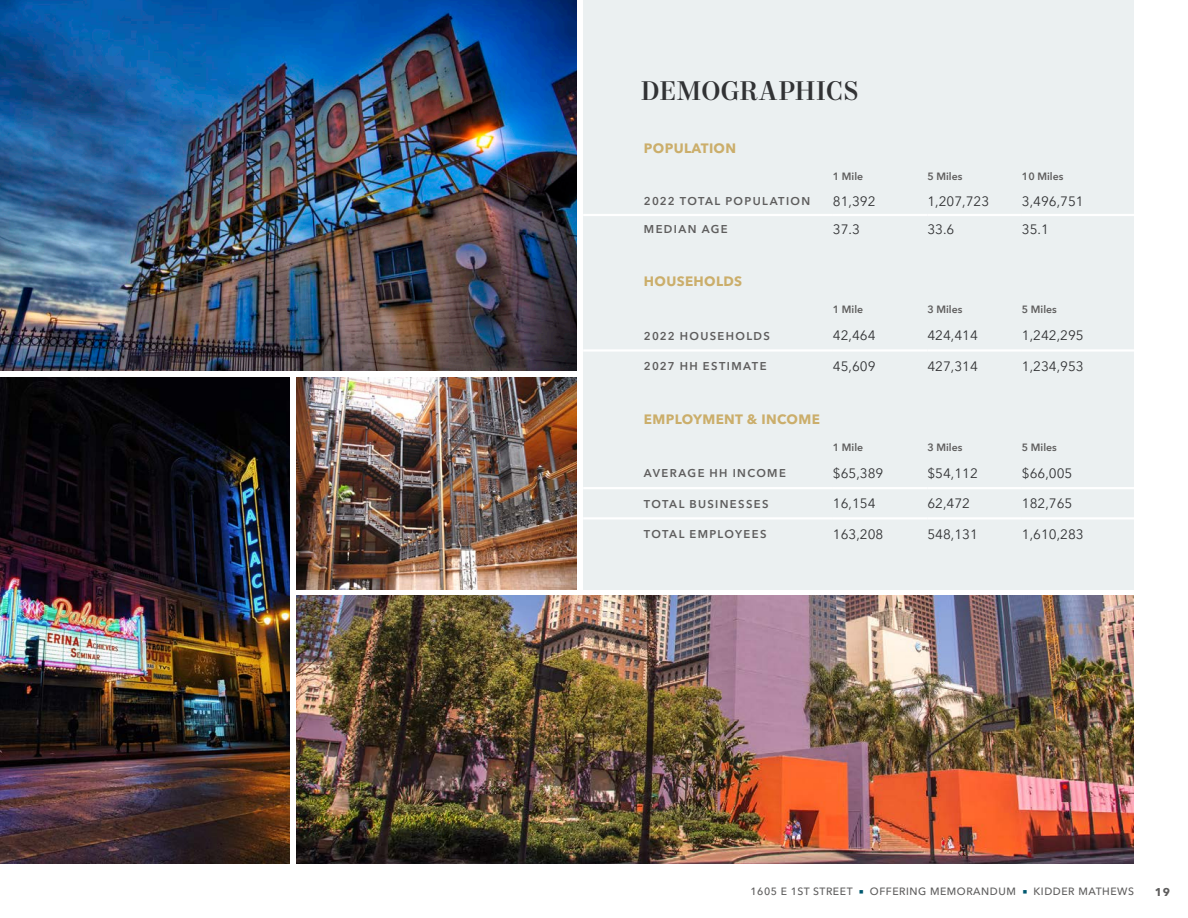
<style>
.page{position:relative;width:1188px;height:918px;background:#fff}
.page>*{position:absolute;margin:0;border:0;box-sizing:border-box;transform-origin:0 0}
.Headline_-_Level_2{font:500 27px "Mort Modern 09";color:#313234}
.Table_Input{font:13.5px "Avenir Next LT Pro";color:#313234}
.Table_Title_-_Aztec{font:700 13.5px "Avenir Next LT Pro";letter-spacing:.025em;color:#cbae6b}
.Table_Input_-_Column{font:600 11.25px "Avenir Next LT Pro";letter-spacing:.12em;color:#5e5d5d}
.t1{font:700 11.25px "Avenir Next LT Pro";color:#5e5d5d}
.Table_Descriptor{font:600 10.5px "Avenir Next LT Pro";color:#5e5d5d}
.t2{font:500 10.5px "Avenir Next LT Pro";letter-spacing:.05em;color:#5e5d5d}
.s1{color:#00586f}
</style>
<div class="page">
<div style="left:583px;top:0;width:551px;height:589px;background:#ebf0f1"></div>
<img style="left:0;top:0;width:576px;height:370px">
<img style="left:297px;top:596px;width:837px;height:268px">
<hr style="left:583px;top:214px;width:250px;height:2px;background:#fff">
<hr style="left:833px;top:214px;width:94px;height:2px;background:#fff">
<hr style="left:927px;top:214px;width:95px;height:2px;background:#fff">
<hr style="left:1022px;top:214px;width:115px;height:2px;background:#fff">
<hr style="left:583px;top:349px;width:250px;height:3px;background:#fff">
<hr style="left:833px;top:349px;width:94px;height:3px;background:#fff">
<hr style="left:927px;top:349px;width:95px;height:3px;background:#fff">
<hr style="left:1022px;top:349px;width:115px;height:3px;background:#fff">
<hr style="left:583px;top:487px;width:250px;height:2px;background:#fff">
<hr style="left:833px;top:487px;width:94px;height:2px;background:#fff">
<hr style="left:927px;top:487px;width:95px;height:2px;background:#fff">
<hr style="left:1022px;top:487px;width:115px;height:2px;background:#fff">
<hr style="left:583px;top:517px;width:250px;height:3px;background:#fff">
<hr style="left:833px;top:517px;width:94px;height:3px;background:#fff">
<hr style="left:927px;top:517px;width:95px;height:3px;background:#fff">
<hr style="left:1022px;top:517px;width:115px;height:3px;background:#fff">
<img style="left:0;top:377px;width:290px;height:487px">
<img style="left:297px;top:377px;width:279px;height:212px">
<p class="Headline_-_Level_2" style="left:640px;top:74px;width:220px">DEMOGRAPHICS</p>
<p class="Table_Title_-_Aztec" style="left:644px;top:140px;width:94px">POPULATION</p>
<p class="Table_Descriptor" style="left:833px;top:170px;width:32px">1 Mile</p>
<p class="Table_Descriptor" style="left:927px;top:170px;width:37px">5 Miles</p>
<p class="Table_Descriptor" style="left:1022px;top:170px;width:43px">10 Miles</p>
<p class="Table_Input_-_Column" style="left:644px;top:194px;width:168px">2022 TOTAL POPULATION</p>
<p class="Table_Input" style="left:833px;top:193px;width:44px">81,392</p>
<p class="Table_Input" style="left:927px;top:193px;width:63px">1,207,723</p>
<p class="Table_Input" style="left:1022px;top:193px;width:63px">3,496,751</p>
<p class="Table_Input_-_Column" style="left:644px;top:222px;width:85px">MEDIAN AGE</p>
<p class="Table_Input" style="left:833px;top:221px;width:29px">37.3</p>
<p class="Table_Input" style="left:927px;top:221px;width:29px">33.6</p>
<p class="Table_Input" style="left:1022px;top:221px;width:29px">35.1</p>
<p class="Table_Title_-_Aztec" style="left:644px;top:273px;width:100px">HOUSEHOLDS</p>
<p class="Table_Descriptor" style="left:833px;top:303px;width:32px">1 Mile</p>
<p class="Table_Descriptor" style="left:927px;top:303px;width:37px">3 Miles</p>
<p class="Table_Descriptor" style="left:1022px;top:303px;width:37px">5 Miles</p>
<p class="Table_Input_-_Column" style="left:644px;top:329px;width:127px">2022 HOUSEHOLDS</p>
<p class="Table_Input" style="left:833px;top:328px;width:44px">42,464</p>
<p class="Table_Input" style="left:927px;top:328px;width:52px">424,414</p>
<p class="Table_Input" style="left:1022px;top:328px;width:63px">1,242,295</p>
<p class="Table_Input_-_Column" style="left:644px;top:359px;width:124px">2027 HH ESTIMATE</p>
<p class="Table_Input" style="left:833px;top:358px;width:44px">45,609</p>
<p class="Table_Input" style="left:927px;top:358px;width:52px">427,314</p>
<p class="Table_Input" style="left:1022px;top:358px;width:63px">1,234,953</p>
<p class="Table_Title_-_Aztec" style="left:644px;top:411px;width:177px">EMPLOYMENT &amp; INCOME</p>
<p class="Table_Descriptor" style="left:833px;top:441px;width:32px">1 Mile</p>
<p class="Table_Descriptor" style="left:927px;top:441px;width:37px">3 Miles</p>
<p class="Table_Descriptor" style="left:1022px;top:441px;width:37px">5 Miles</p>
<p class="Table_Input_-_Column" style="left:644px;top:467px;width:143px">AVERAGE HH INCOME</p>
<p class="Table_Input" style="left:833px;top:465px;width:52px">$65,389</p>
<p class="Table_Input" style="left:927px;top:465px;width:52px">$54,112</p>
<p class="Table_Input" style="left:1022px;top:465px;width:52px">$66,005</p>
<p class="Table_Input_-_Column" style="left:644px;top:497px;width:126px">TOTAL BUSINESSES</p>
<p class="Table_Input" style="left:833px;top:496px;width:44px">16,154</p>
<p class="Table_Input" style="left:927px;top:496px;width:44px">62,472</p>
<p class="Table_Input" style="left:1022px;top:496px;width:52px">182,765</p>
<p class="Table_Input_-_Column" style="left:644px;top:527px;width:124px">TOTAL EMPLOYEES</p>
<p class="Table_Input" style="left:833px;top:526px;width:52px">163,208</p>
<p class="Table_Input" style="left:927px;top:526px;width:52px">548,131</p>
<p class="Table_Input" style="left:1022px;top:526px;width:63px">1,610,283</p>
<p class="t2" style="left:750px;top:885px;width:385px">1605 E 1ST STREET <span class="s1">■</span> OFFERING MEMORANDUM <span class="s1">■</span> KIDDER MATHEWS</p>
<p class="t1" style="left:1155px;top:885px;width:17px">19</p>
</div>
